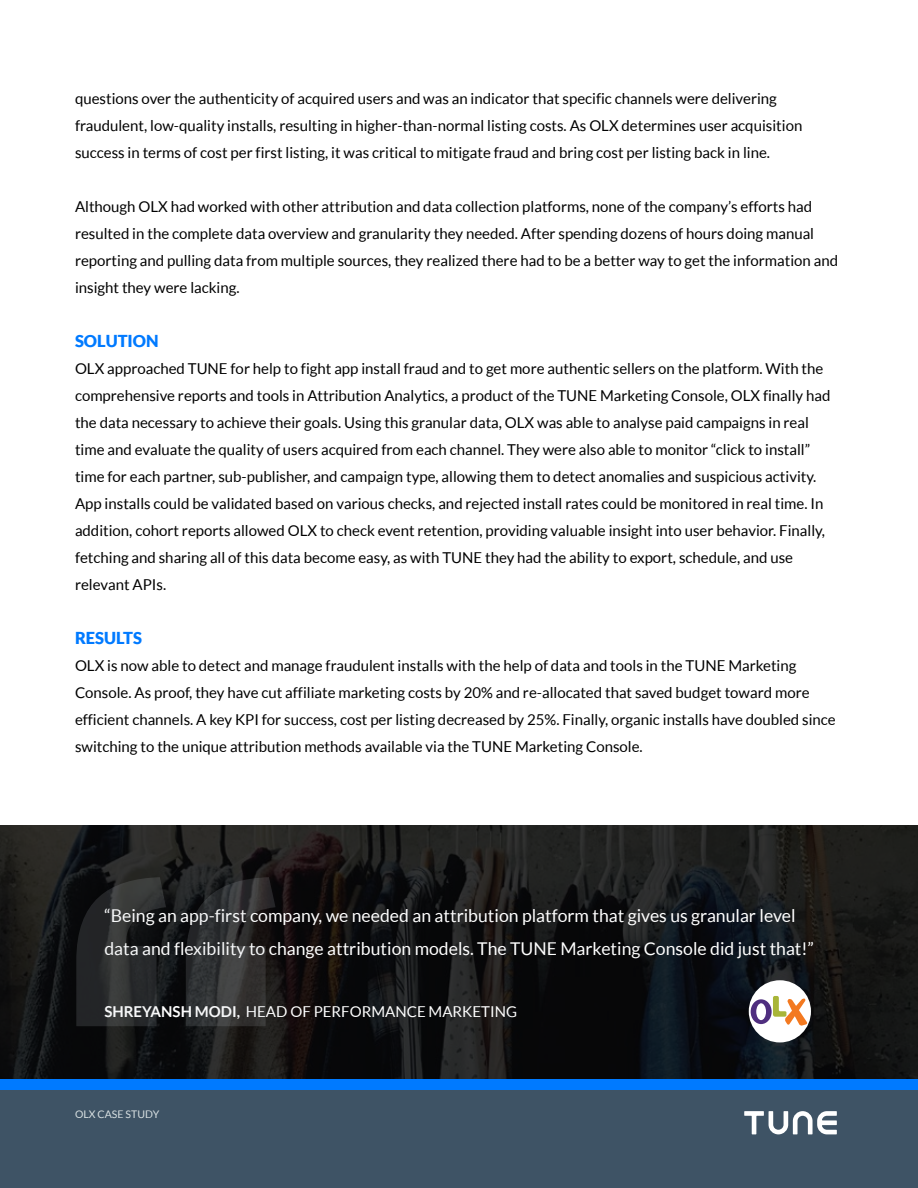
<style>
.page{position:relative;width:918px;height:1188px;background:#fff}
.page>*{position:absolute;margin:0;border:0;box-sizing:border-box;transform-origin:0 0}
.t1{font:17.7px/33px "Lato";color:#fff}
.t2{font:900 16.5px "Lato";color:#007aff}
.t3{font:15px/27px "Lato";color:#000}
.t4{font:15px "Lato";color:#fff}
.t5{font:10.5px "Lato";color:#d9e1e2}
.s1{font-weight:700}
</style>
<div class="page">
<svg style="left:0;top:826px;width:918px;height:253px;background:#151516"></svg>
<div style="left:0;top:1079px;width:918px;height:93px;background:#007aff"></div>
<div style="left:0;top:1091px;width:918px;height:97px;background:#3e5365"></div>
<svg style="left:76px;top:877px;width:200px;height:149px;background:#262829"></svg>
<svg style="left:744px;top:1111px;width:93px;height:23px"></svg>
<div style="left:749px;top:980px;width:62px;height:62px;background:#fff;border-radius:50%"></div>
<svg style="left:751px;top:996px;width:57px;height:30px"></svg>
<p class="t3" style="left:75px;top:84px;width:729px">questions over the authenticity of acquired users and was an indicator that specific channels were delivering fraudulent, low-quality installs, resulting in higher-than-normal listing costs. As OLX determines user acquisition success in terms of cost per first listing, it was critical to mitigate fraud and bring cost per listing back in line.</p>
<p class="t3" style="left:75px;top:192px;width:765px">Although OLX had worked with other attribution and data collection platforms, none of the company’s efforts had resulted in the complete data overview and granularity they needed. After spending dozens of hours doing manual reporting and pulling data from multiple sources, they realized there had to be a better way to get the information and insight they were lacking.</p>
<p class="t2" style="left:75px;top:331px;width:85px">SOLUTION</p>
<p class="t3" style="left:75px;top:354px;width:757px">OLX approached TUNE for help to fight app install fraud and to get more authentic sellers on the platform. With the comprehensive reports and tools in Attribution Analytics, a product of the TUNE Marketing Console, OLX finally had the data necessary to achieve their goals. Using this granular data, OLX was able to analyse paid campaigns in real time and evaluate the quality of users acquired from each channel. They were also able to monitor “click to install” time for each partner, sub-publisher, and campaign type, allowing them to detect anomalies and suspicious activity.<br>App installs could be validated based on various checks, and rejected install rates could be monitored in real time. In addition, cohort reports allowed OLX to check event retention, providing valuable insight into user behavior. Finally, fetching and sharing all of this data become easy, as with TUNE they had the ability to export, schedule, and use relevant APIs.</p>
<p class="t2" style="left:75px;top:628px;width:69px">RESULTS</p>
<p class="t3" style="left:75px;top:651px;width:762px">OLX is now able to detect and manage fraudulent installs with the help of data and tools in the TUNE Marketing Console. As proof, they have cut affiliate marketing costs by 20% and re-allocated that saved budget toward more efficient channels. A key KPI for success, cost per listing decreased by 25%. Finally, organic installs have doubled since switching to the unique attribution methods available via the TUNE Marketing Console.</p>
<p class="t1" style="left:104px;top:899px;width:711px">“Being an app-first company, we needed an attribution platform that gives us granular level data and flexibility to change attribution models. The TUNE Marketing Console did just that!”</p>
<p class="t4" style="left:104px;top:1003px;width:414px"><span class="s1">SHREYANSH MODI,</span> HEAD OF PERFORMANCE MARKETING</p>
<p class="t5" style="left:75px;top:1109px;width:86px">OLX CASE STUDY</p>
</div>
